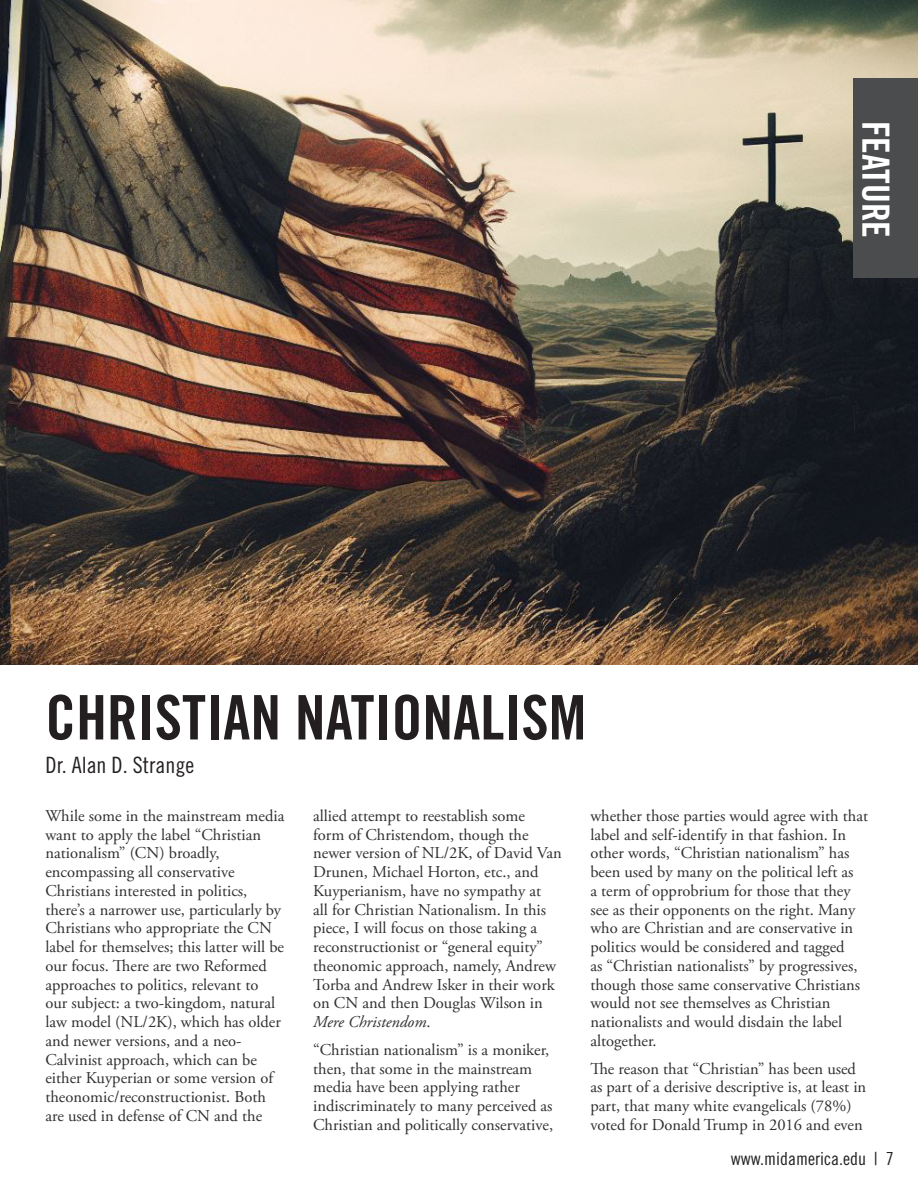
<style>
.page{position:relative;width:918px;height:1188px;background:#fff}
.page>*{position:absolute;margin:0;border:0;box-sizing:border-box;transform-origin:0 0}
.t1{font:61.5px "Trade Gothic LT Std Bd Cn 20";color:#231f20}
.t2{font:37.5px "Trade Gothic LT Std Bd Cn 20";color:#fff}
.t3{font:22.5px "Trade Gothic LT Std Cn 18";color:#231f20}
.t4{font:18px "Trade Gothic LT Std Cn 18";color:#231f20}
.t5{font:16.5px/18.8px "Adobe Garamond Pro";color:#312f30}
.s1{font-style:italic}
</style>
<div class="page">
<img style="left:0;top:0;width:918px;height:664px">
<div style="left:853px;top:78px;width:65px;height:200px;background:#4b4c4d"></div>
<p class="t1" style="left:45px;top:680px;width:542px">CHRISTIAN NATIONALISM</p>
<p class="t3" style="left:45px;top:752px;width:150px">Dr. Alan D. Strange</p>
<p class="t2" style="left:899px;top:121px;width:119px;rotate:90deg">FEATURE</p>
<p class="t5" style="left:45px;top:807px;width:240px">While some in the mainstream media want to apply the label “Christian nationalism” (CN) broadly, encompassing all conservative Christians interested in politics, there’s a narrower use, particularly by Christians who appropriate the CN label for themselves; this latter will be our focus. There are two Reformed approaches to politics, relevant to our subject: a two-kingdom, natural law model (NL/2K), which has older and newer versions, and a neo-Calvinist approach, which can be either Kuyperian or some version of theonomic/reconstructionist. Both are used in defense of CN and the</p>
<p class="t5" style="left:313px;top:807px;width:250px">allied attempt to reestablish some<br>form of Christendom, though the newer version of NL/2K, of David Van Drunen, Michael Horton, etc., and Kuyperianism, have no sympathy at<br>all for Christian Nationalism. In this piece, I will focus on those taking a reconstructionist or “general equity” theonomic approach, namely, Andrew Torba and Andrew Isker in their work on CN and then Douglas Wilson in <span class="s1">Mere Christendom</span>.</p>
<p class="t5" style="left:313px;top:1041px;width:242px">“Christian nationalism” is a moniker, then, that some in the mainstream media have been applying rather indiscriminately to many perceived as Christian and politically conservative,</p>
<p class="t5" style="left:590px;top:807px;width:279px">whether those parties would agree with that label and self-identify in that fashion. In other words, “Christian nationalism” has been used by many on the political left as<br>a term of opprobrium for those that they see as their opponents on the right. Many who are Christian and are conservative in politics would be considered and tagged<br>as “Christian nationalists” by progressives, though those same conservative Christians would not see themselves as Christian nationalists and would disdain the label altogether.</p>
<p class="t5" style="left:590px;top:1060px;width:277px">The reason that “Christian” has been used as part of a derisive descriptive is, at least in part, that many white evangelicals (78%) voted for Donald Trump in 2016 and even</p>
<p class="t4" style="left:731px;top:1148px;width:165px">www.midamerica.edu | 7</p>
</div>
